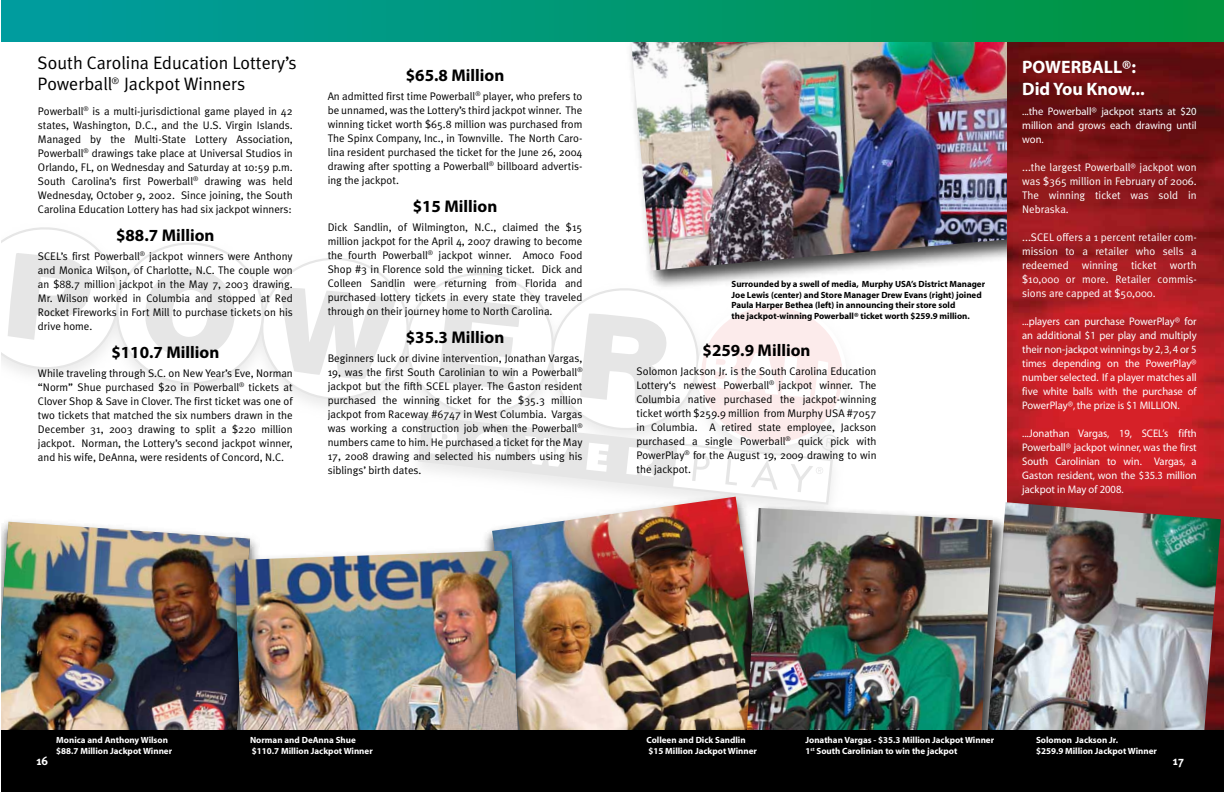
<style>
.page{position:relative;width:1224px;height:792px;background:#fff}
.page>*{position:absolute;margin:0;border:0;box-sizing:border-box;transform-origin:0 0}
.t1{font:18px/21.6px "Meta Plus Normal";color:#000}
.t2{font:700 18px/22px "Myriad";color:#fff}
.t3{font:700 17px "Myriad Pro";color:#000}
.t4{font:700 12px "Meta";color:#fff}
.t5{font:11px/14px "Meta Plus Normal";color:#000;text-align:justify}
.t6{font:11px/14px "Myriad";color:#fff;text-align:justify;scale:.96 1}
.t7{font:11px/14px "Meta Plus Normal";color:#fff;text-align:justify}
.t8{font:700 9px/10.8px "Myriad";color:#fff}
.t9{font:700 9px/10.8px "Myriad";color:#000}
.t10{font:9px "Meta Plus Normal";color:#000}
.s1{font-family:"Myriad"}
</style>
<div class="page">
<img style="left:630px;top:42px;width:377px;height:229px">
<img style="left:1007px;top:42px;width:217px;height:689px">
<img style="left:1013px;top:502px;width:208px;height:229px">
<img style="left:1px;top:527px;width:249px;height:204px">
<img style="left:492px;top:527px;width:244px;height:204px">
<img style="left:219px;top:542px;width:316px;height:189px">
<img style="left:235px;top:550px;width:284px;height:181px">
<img style="left:2px;top:219px;width:860px;height:308px">
<svg style="left:1px;top:225px;width:848px;height:280px"></svg>
<img style="left:736px;top:501px;width:277px;height:230px">
<img style="left:744px;top:508px;width:249px;height:223px">
<div style="left:1px;top:731px;width:1223px;height:61px;background:#000"></div>
<div style="left:1px;top:0;width:1223px;height:42px;background:linear-gradient(to right,#009ca3,#00953d)"></div>
<h1 class="t1" style="left:38px;top:51px;width:261px">South Carolina Education Lottery’s<br>Powerball Jackpot Winners</h1>
<h1 class="t2" style="left:1022px;top:56px;width:124px">POWERBALL®:<br>Did You Know...</h1>
<p class="t6" style="left:1022px;top:104px;width:183px">...the Powerball® jackpot starts at $20 million and grows each drawing until won.</p>
<p class="t7" style="left:1022px;top:160px;width:176px">...the largest Powerball<span class="s1">®</span> jackpot won was $365 million in February of 2006.<br>The winning ticket was sold in Nebraska.</p>
<p class="t7" style="left:1022px;top:230px;width:176px">...SCEL offers a 1 percent retailer com&shy;mission to a retailer who sells a redeemed winning ticket worth $10,000 or more. Retailer commis&shy;sions are capped at $50,000.</p>
<p class="t6" style="left:1022px;top:314px;width:183px">...players can purchase PowerPlay® for an additional $1 per play and multiply their non-jackpot winnings by 2, 3, 4 or 5 times depending on the PowerPlay® number selected. If a player matches all five white balls with the purchase of PowerPlay®, the prize is $1 MILLION.</p>
<p class="t6" style="left:1022px;top:426px;width:183px">...Jonathan Vargas, 19, SCEL’s fifth Powerball® jackpot winner, was the first South Carolinian to win. Vargas, a Gaston resident, won the $35.3 million jackpot in May of 2008.</p>
<h2 class="t3" style="left:406px;top:64px;width:100px">$65.8 Million</h2>
<p class="t5" style="left:328px;top:89px;width:256px">An admitted first time Powerball<sup>®</sup> player, who prefers to be unnamed, was the Lottery’s third jackpot winner. The winning ticket worth $65.8 million was purchased from The Spinx Company, Inc., in Townville. The North Caro&shy;lina resident purchased the ticket for the June 26, 2004 drawing after spotting a Powerball<sup>®</sup> billboard advertis&shy;ing the jackpot.</p>
<h2 class="t3" style="left:413px;top:195px;width:86px">$15 Million</h2>
<p class="t5" style="left:328px;top:220px;width:256px">Dick Sandlin, of Wilmington, N.C., claimed the $15 million jackpot for the April 4, 2007 drawing to become the fourth Powerball<sup>®</sup> jackpot winner. Amoco Food Shop #3 in Florence sold the winning ticket. Dick and Colleen Sandlin were returning from Florida and purchased lottery tickets in every state they traveled through on their journey home to North Carolina.</p>
<h2 class="t3" style="left:406px;top:326px;width:100px">$35.3 Million</h2>
<p class="t5" style="left:328px;top:351px;width:256px">Beginners luck or divine intervention, Jonathan Vargas, 19, was the first South Carolinian to win a Powerball<sup>® </sup>jackpot but the fifth SCEL player. The Gaston resident purchased the winning ticket for the $35.3 million jackpot from Raceway #6747 in West Columbia. Vargas was working a construction job when the Powerball<sup>® </sup>numbers came to him. He purchased a ticket for the May 17, 2008 drawing and selected his numbers using his siblings’ birth dates.</p>
<p class="t10" style="left:112px;top:76px;width:9px">®</p>
<p class="t5" style="left:38px;top:104px;width:256px">Powerball<sup>®</sup> is a multi-jurisdictional game played in 42 states, Washington, D.C., and the U.S. Virgin Islands.<br>Managed by the Multi-State Lottery Association, Powerball<sup>®</sup> drawings take place at Universal Studios in Orlando, FL, on Wednesday and Saturday at 10:59 p.m.<br>South Carolina’s first Powerball<sup>®</sup> drawing was held Wednesday, October 9, 2002. Since joining, the South Carolina Education Lottery has had six jackpot winners:</p>
<h2 class="t3" style="left:116px;top:224px;width:100px">$88.7 Million</h2>
<p class="t5" style="left:38px;top:249px;width:256px">SCEL’s first Powerball<sup>®</sup> jackpot winners were Anthony and Monica Wilson, of Charlotte, N.C. The couple won an $88.7 million jackpot in the May 7, 2003 drawing.<br>Mr. Wilson worked in Columbia and stopped at Red Rocket Fireworks in Fort Mill to purchase tickets on his drive home.</p>
<h2 class="t3" style="left:111px;top:341px;width:109px">$110.7 Million</h2>
<p class="t5" style="left:38px;top:366px;width:256px">While traveling through S.C. on New Year’s Eve, Norman “Norm” Shue purchased $20 in Powerball<sup>®</sup> tickets at Clover Shop &amp; Save in Clover. The first ticket was one of two tickets that matched the six numbers drawn in the December 31, 2003 drawing to split a $220 million jackpot. Norman, the Lottery’s second jackpot winner, and his wife, DeAnna, were residents of Concord, N.C.</p>
<p class="t9" style="left:732px;top:279px;width:255px">Surrounded by a swell of media, Murphy USA’s District Manager Joe Lewis (center) and Store Manager Drew Evans (right) joined Paula Harper Bethea (left) in announcing their store sold<br>the jackpot-winning Powerball® ticket worth $259.9 million.</p>
<h2 class="t3" style="left:703px;top:339px;width:109px">$259.9 Million</h2>
<p class="t5" style="left:637px;top:364px;width:241px">Solomon Jackson Jr. is the South Carolina Education Lottery‘s newest Powerball<sup>®</sup> jackpot winner. The Columbia native purchased the jackpot-winning ticket worth $259.9 million from Murphy USA #7057 in Columbia. A retired state employee, Jackson purchased a single Powerball<sup>®</sup> quick pick with PowerPlay<sup>®</sup> for the August 19, 2009 drawing to win the jackpot.</p>
<p class="t8" style="left:806px;top:735px;width:190px">Jonathan Vargas - $35.3 Million Jackpot Winner<br>1<sup>st</sup> South Carolinian to win the jackpot</p>
<p class="t8" style="left:56px;top:735px;width:117px">Monica and Anthony Wilson $88.7 Million Jackpot Winner</p>
<p class="t8" style="left:250px;top:735px;width:124px">Norman and DeAnna Shue $110.7 Million Jackpot Winner</p>
<p class="t8" style="left:1036px;top:735px;width:122px">Solomon Jackson Jr.<br>$259.9 Million Jackpot Winner</p>
<p class="t8" style="left:647px;top:735px;width:112px">Colleen and Dick Sandlin $15 Million Jackpot Winner</p>
<p class="t4" style="left:36px;top:754px;width:13px">16</p>
<p class="t4" style="left:1172px;top:754px;width:13px">17</p>
</div>
